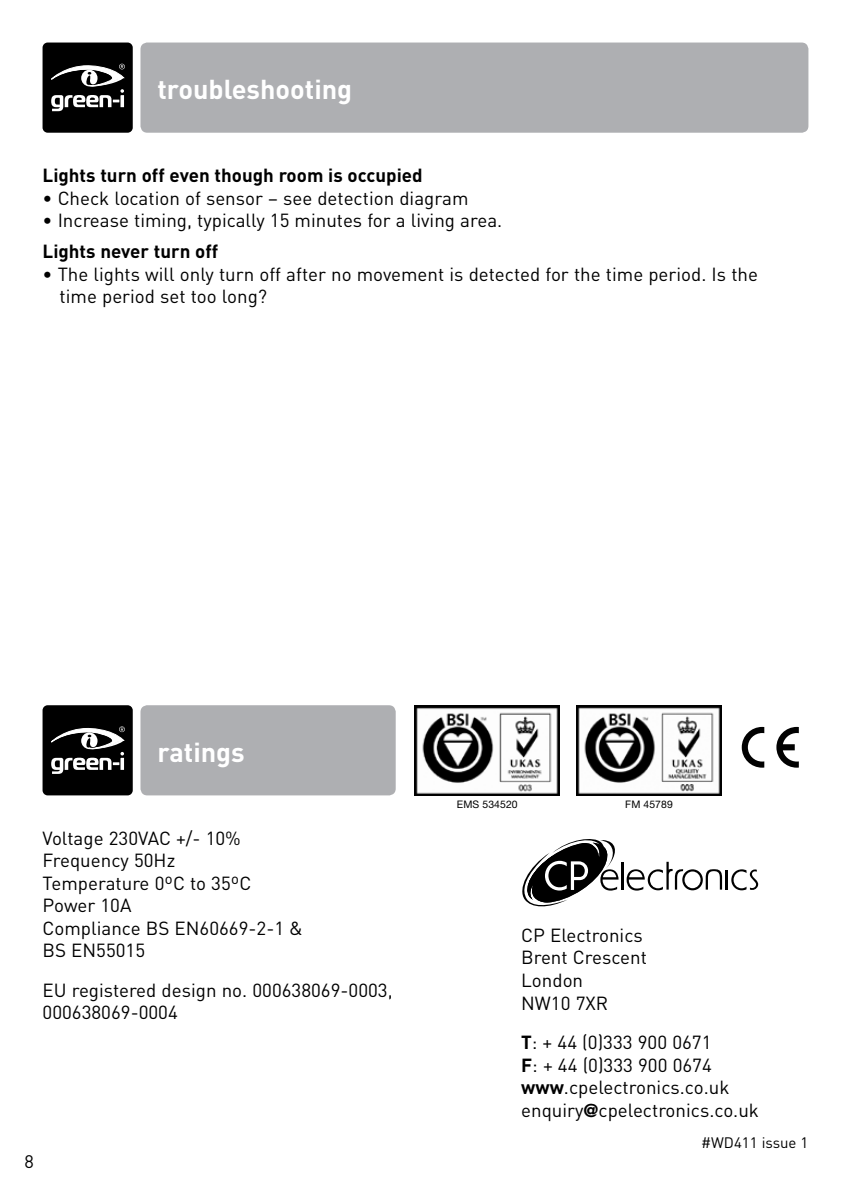
<style>
.page{position:relative;width:851px;height:1191px;background:#fff}
.page>*{position:absolute;margin:0;border:0;box-sizing:border-box;transform-origin:0 0}
.t1{font:700 27px "DIN";color:#fff}
.t2{font:18.6px/22.5px "DIN";color:#000}
.t3{font:700 18.6px "DIN";color:#000}
.t4{font:18px "DIN";color:#000}
.t5{font:15px "DIN";color:#000}
.t6{font:10.5px "Helvetica Neue LT Pro";letter-spacing:.01em;color:#000}
.s1{font-weight:700}
.s2{font-family:"Frutiger";font-weight:900}
</style>
<div class="page">
<div style="left:43px;top:43px;width:90px;height:90px;background:#000;border-radius:5px"></div>
<svg style="left:51px;top:64px;width:74px;height:47px"></svg>
<div style="left:43px;top:705px;width:90px;height:90px;background:#000;border-radius:5px"></div>
<svg style="left:51px;top:726px;width:74px;height:48px"></svg>
<div style="left:140px;top:43px;width:668px;height:90px;background:#aeafb2;border-radius:7px"></div>
<div style="left:140px;top:705px;width:255px;height:90px;background:#aeafb2;border-radius:7px"></div>
<svg style="left:626px;top:861px;width:132px;height:29px"></svg>
<hr style="left:621px;top:861px;width:2px;height:28px;background:#000">
<svg style="left:522px;top:839px;width:96px;height:67px"></svg>
<svg style="left:776px;top:727px;width:22px;height:40px"></svg>
<svg style="left:741px;top:727px;width:23px;height:40px"></svg>
<img style="left:576px;top:705px;width:145px;height:90px">
<img style="left:415px;top:705px;width:144px;height:90px">
<h1 class="t1" style="left:157px;top:71px;width:196px">troubleshooting</h1>
<p class="t3" style="left:43px;top:163px;width:381px">Lights turn off even though room is occupied</p>
<p class="t2" style="left:43px;top:186px;width:427px">• Check location of sensor – see detection diagram</p>
<p class="t2" style="left:43px;top:209px;width:461px">• Increase timing, typically 15 minutes for a living area.</p>
<p class="t3" style="left:43px;top:239px;width:177px">Lights never turn off</p>
<p class="t2" style="left:60px;top:262px;width:700px;text-indent:-17px">• The lights will only turn off after no movement is detected for the time period. Is the time period set too long?</p>
<h1 class="t1" style="left:157px;top:734px;width:89px">ratings</h1>
<p class="t2" style="left:43px;top:826px;width:262px">Voltage 230VAC +/- 10%<br>Frequency 50Hz<br>Temperature 0ºC to 35ºC<br>Power 10A<br>Compliance BS EN60669-2-1 &amp;<br>BS EN55015</p>
<p class="t2" style="left:43px;top:978px;width:351px">EU registered design no. 000638069-0003,<br>000638069-0004</p>
<p class="t4" style="left:25px;top:1150px;width:11px">8</p>
<p class="t6" style="left:457px;top:798px;width:62px">EMS 534520</p>
<p class="t6" style="left:625px;top:798px;width:49px">FM 45789</p>
<p class="t2" style="left:521px;top:923px;width:127px">CP Electronics<br>Brent Crescent<br>London<br>NW10 7XR</p>
<p class="t2" style="left:521px;top:1030px;width:239px"><span class="s1">T</span>: + 44 (0)333 900 0671<br><span class="s1">F</span>: + 44 (0)333 900 0674 <span class="s1">www</span>.cpelectronics.co.uk enquiry<span class="s2">@</span>cpelectronics.co.uk</p>
<p class="t5" style="left:701px;top:1133px;width:109px">#WD411 issue 1</p>
</div>
